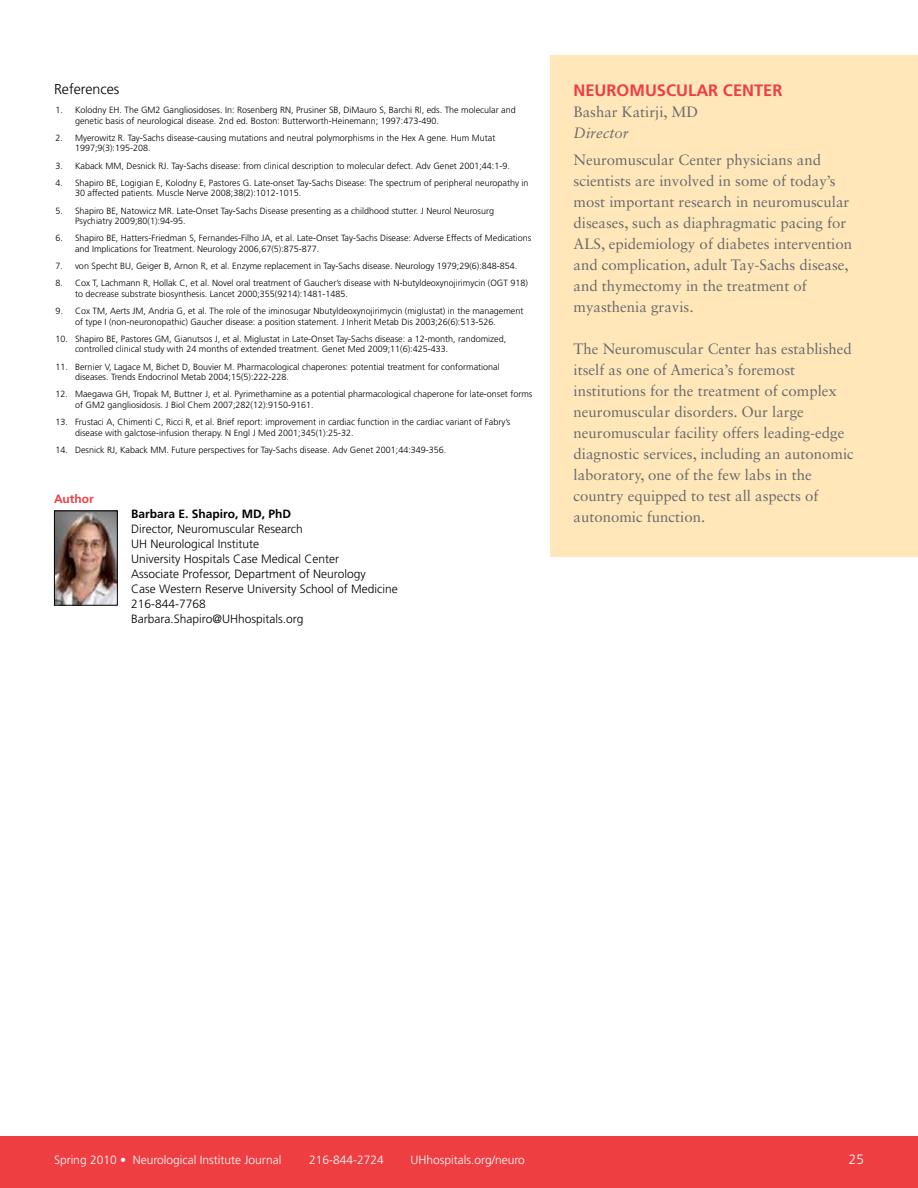
<style>
.page{position:relative;width:918px;height:1188px;background:#fff}
.page>*{position:absolute;margin:0;border:0;box-sizing:border-box;transform-origin:0 0}
.t1{font:700 16.5px "Frutiger LT Std";color:#ef3e42}
.t2{font:15px/21px "Sabon LT Std";color:#696a6d}
.t3{font:italic 15px "Sabon LT Std";color:#696a6d}
.t4{font:300 14.25px "Frutiger LT Std";color:#000}
.t5{font:300 13.5px "Frutiger LT Std";color:#fff}
.t6{font:300 12px/15px "Frutiger LT Std";color:#000}
.t7{font:300 12px "Frutiger LT Std";color:#fff}
.t8{font:700 12px "Frutiger LT Std";color:#000}
.t9{font:700 12px "Frutiger LT Std";color:#ef3e42}
.t10{font:300 9px/10.5px "Frutiger LT Std";color:#000}
</style>
<div class="page">
<div style="left:0;top:1137px;width:918px;height:51px;background:#ef3e42"></div>
<img style="left:56px;top:512px;width:60px;height:92px">
<div style="left:54px;top:510px;width:64px;height:96px;border:1px solid #000"></div>
<div style="left:551px;top:55px;width:367px;height:502px;background:#ffe7b9"></div>
<h3 class="t4" style="left:54px;top:81px;width:67px">References</h3>
<p class="t10" style="left:75px;top:105px;width:442px;text-indent:-20px">1. Kolodny EH. The GM2 Gangliosidoses. In: Rosenberg RN, Prusiner SB, DiMauro S, Barchi Rl, eds. The molecular and genetic basis of neurological disease. 2nd ed. Boston: Butterworth-Heinemann; 1997:473-490.</p>
<p class="t10" style="left:75px;top:133px;width:422px;text-indent:-20px">2. Myerowitz R. Tay-Sachs disease-causing mutations and neutral polymorphisms in the Hex A gene. Hum Mutat<br>1997;9(3):195-208.</p>
<p class="t10" style="left:56px;top:160px;width:456px">3. Kaback MM, Desnick RJ. Tay-Sachs disease: from clinical description to molecular defect. Adv Genet 2001;44:1-9.</p>
<p class="t10" style="left:75px;top:178px;width:455px;text-indent:-20px">4. Shapiro BE, Logigian E, Kolodny E, Pastores G. Late-onset Tay-Sachs Disease: The spectrum of peripheral neuropathy in<br>30 affected patients. Muscle Nerve 2008;38(2):1012-1015.</p>
<p class="t10" style="left:75px;top:205px;width:421px;text-indent:-20px">5. Shapiro BE, Natowicz MR. Late-Onset Tay-Sachs Disease presenting as a childhood stutter. J Neurol Neurosurg<br>Psychiatry 2009;80(1):94-95.</p>
<p class="t10" style="left:75px;top:233px;width:458px;text-indent:-20px">6. Shapiro BE, Hatters-Friedman S, Fernandes-Filho JA, et al. Late-Onset Tay-Sachs Disease: Adverse Effects of Medications and Implications for Treatment. Neurology 2006,67(5):875-877.</p>
<p class="t10" style="left:56px;top:261px;width:463px">7. von Specht BU, Geiger B, Arnon R, et al. Enzyme replacement in Tay-Sachs disease. Neurology 1979;29(6):848-854.</p>
<p class="t10" style="left:75px;top:278px;width:454px;text-indent:-20px">8. Cox T, Lachmann R, Hollak C, et al. Novel oral treatment of Gaucher’s disease with N-butyldeoxynojirimycin (OGT 918) to decrease substrate biosynthesis. Lancet 2000;355(9214):1481-1485.</p>
<p class="t10" style="left:75px;top:306px;width:450px;text-indent:-20px">9. Cox TM, Aerts JM, Andria G, et al. The role of the iminosugar Nbutyldeoxynojirimycin (miglustat) in the management of type I (non-neuronopathic) Gaucher disease: a position statement. J Inherit Metab Dis 2003;26(6):513-526.</p>
<p class="t10" style="left:75px;top:334px;width:433px;text-indent:-20px">10. Shapiro BE, Pastores GM, Gianutsos J, et al. Miglustat in Late-Onset Tay-Sachs disease: a 12-month, randomized, controlled clinical study with 24 months of extended treatment. Genet Med 2009;11(6):425-433.</p>
<p class="t10" style="left:75px;top:361px;width:426px;text-indent:-20px">11. Bernier V, Lagace M, Bichet D, Bouvier M. Pharmacological chaperones: potential treatment for conformational diseases. Trends Endocrinol Metab 2004;15(5):222-228.</p>
<p class="t10" style="left:75px;top:389px;width:459px;text-indent:-20px">12. Maegawa GH, Tropak M, Buttner J, et al. Pyrimethamine as a potential pharmacological chaperone for late-onset forms of GM2 gangliosidosis. J Biol Chem 2007;282(12):9150-9161.</p>
<p class="t10" style="left:75px;top:417px;width:437px;text-indent:-20px">13. Frustaci A, Chimenti C, Ricci R, et al. Brief report: improvement in cardiac function in the cardiac variant of Fabry’s disease with galctose-infusion therapy. N Engl J Med 2001;345(1):25-32.</p>
<p class="t10" style="left:56px;top:445px;width:392px">14. Desnick RJ, Kaback MM. Future perspectives for Tay-Sachs disease. Adv Genet 2001;44:349-356.</p>
<h3 class="t9" style="left:54px;top:492px;width:41px">AUTHOR</h3>
<h3 class="t8" style="left:131px;top:507px;width:161px">BARBARA E. SHAPIRO, MD, PHD</h3>
<p class="t6" style="left:131px;top:522px;width:268px">Director, Neuromuscular Research<br>UH Neurological Institute<br>University Hospitals Case Medical Center<br>Associate Professor, Department of Neurology<br>Case Western Reserve University School of Medicine 216-844-7768<br>Barbara.Shapiro@UHhospitals.org</p>
<h1 class="t1" style="left:574px;top:80px;width:56px">NEUROMUSCULA</h1>
<h1 class="t1" style="left:708px;top:80px;width:76px">R CENTER</h1>
<h2 class="t2" style="left:574px;top:101px;width:126px">Bashar Katirji, MD</h2>
<h2 class="t3" style="left:574px;top:124px;width:56px">Director</h2>
<p class="t2" style="left:574px;top:150px;width:280px">Neuromuscular Center physicians and scientists are involved in some of today’s most important research in neuromuscular diseases, such as diaphragmatic pacing for ALS, epidemiology of diabetes intervention and complication, adult Tay-Sachs disease, and thymectomy in the treatment of myasthenia gravis.</p>
<p class="t2" style="left:574px;top:339px;width:282px">The Neuromuscular Center has established itself as one of America’s foremost institutions for the treatment of complex neuromuscular disorders. Our large neuromuscular facility offers leading-edge diagnostic services, including an autonomic laboratory, one of the few labs in the country equipped to test all aspects of autonomic function.</p>
<h3 class="t7" style="left:54px;top:1153px;width:229px">Spring 2010 • Neurological Institute Journal</h3>
<h3 class="t7" style="left:309px;top:1153px;width:76px">216-844-2724</h3>
<h3 class="t7" style="left:411px;top:1153px;width:116px">UHhospitals.org/neuro</h3>
<h3 class="t5" style="left:849px;top:1151px;width:17px">25</h3>
</div>
